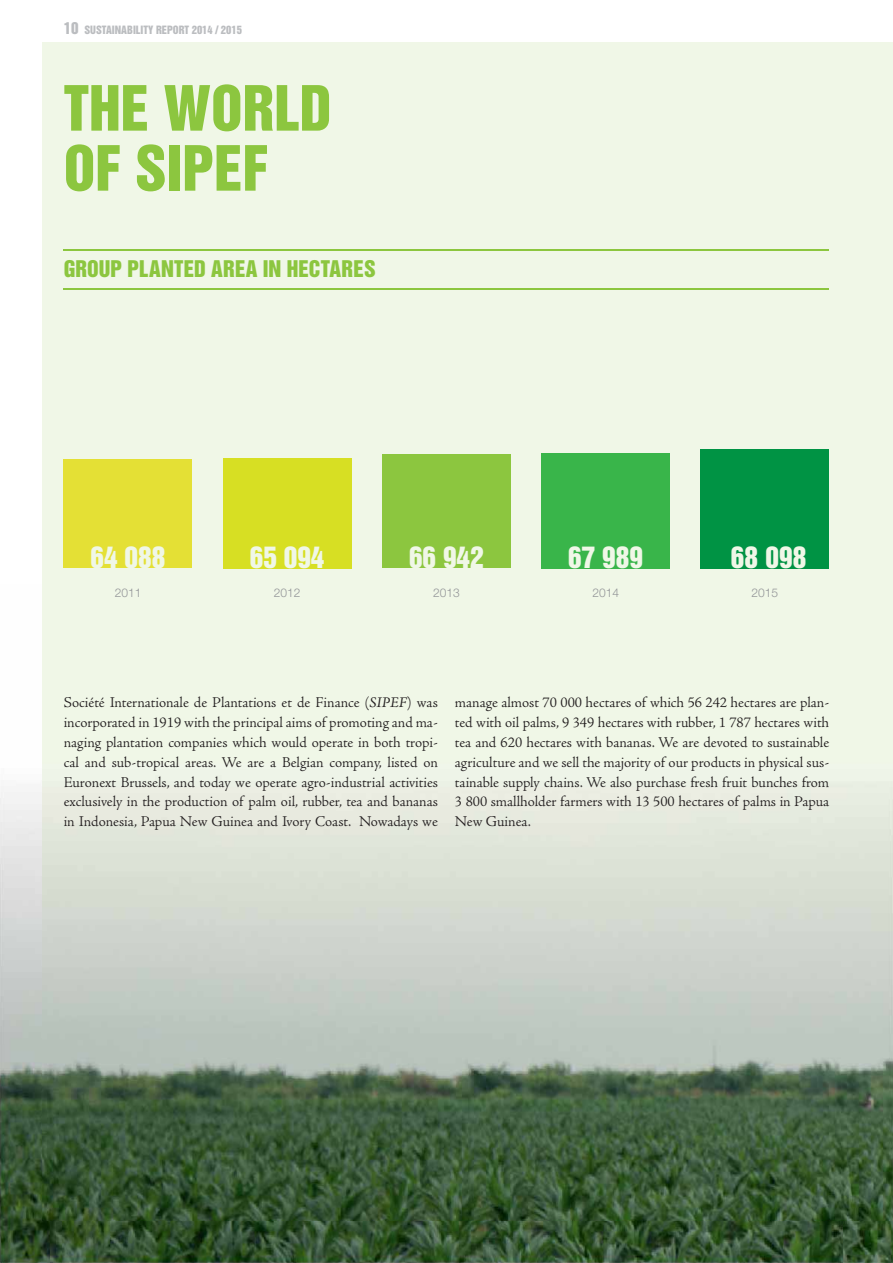
<style>
.page{position:relative;width:893px;height:1263px;background:#fff}
.page>*{position:absolute;margin:0;border:0;box-sizing:border-box;transform-origin:0 0}
.t1{font:57px/60px "Helvetica Inserat LT Std";color:#8cc63f}
.t2{font:27.15px "Helvetica Inserat LT Std";color:#f0f7e7}
.t3{font:21px "Helvetica Inserat LT Std";letter-spacing:.005em;color:#8cc63f}
.t4{font:300 15px/19.8px "Adobe Jenson Pro";color:#231f20;text-align:justify}
.t5{font:300 12px "Helvetica Neue LT Std";color:#939598}
.t6{font:10.5px "Helvetica Inserat LT Std";color:#bbbdc0}
.s1{font-size:15px}
.s2{font-weight:400;font-style:italic}
</style>
<div class="page">
<div style="left:42px;top:43px;width:851px;height:1177px;background:#f0f7e7"></div>
<img style="left:0;top:786px;width:51px;height:477px">
<img style="left:51px;top:1220px;width:842px;height:43px">
<img style="left:42px;top:786px;width:851px;height:434px">
<div style="left:541px;top:453px;width:129px;height:115px;background:#39b54a"></div>
<div style="left:382px;top:455px;width:129px;height:113px;background:#8cc63f"></div>
<div style="left:223px;top:458px;width:128px;height:110px;background:#d7df23"></div>
<div style="left:64px;top:459px;width:128px;height:109px;background:#e4e035"></div>
<div style="left:701px;top:449px;width:128px;height:119px;background:#009344"></div>
<hr style="left:64px;top:249px;width:765px;height:2px;background:#8cc63f">
<hr style="left:64px;top:288px;width:765px;height:1px;background:#8cc63f">
<p class="t6" style="left:64px;top:25px;width:180px"><span class="s1">10</span> SUSTAINABILITY REPORT 2014 / 2015</p>
<h1 class="t1" style="left:64px;top:80px;width:269px">THE WORLD<br>OF SIPEF</h1>
<h3 class="t3" style="left:64px;top:259px;width:313px">GROUP PLANTED AREA IN HECTARES</h3>
<h2 class="t2" style="left:91px;top:543px;width:76px">64 088</h2>
<h2 class="t2" style="left:250px;top:543px;width:76px">65 094</h2>
<h2 class="t2" style="left:409px;top:543px;width:76px">66 942</h2>
<h2 class="t2" style="left:568px;top:543px;width:76px">67 989</h2>
<h2 class="t2" style="left:731px;top:543px;width:77px">68 098</h2>
<p class="t5" style="left:115px;top:589px;width:28px">2011</p>
<p class="t5" style="left:274px;top:589px;width:28px">2012</p>
<p class="t5" style="left:592px;top:589px;width:28px">2014</p>
<p class="t5" style="left:751px;top:589px;width:28px">2015</p>
<p class="t5" style="left:433px;top:589px;width:28px">2013</p>
<p class="t4" style="left:64px;top:694px;width:376px">Société Internationale de Plantations et de Finance (<span class="s2">SIPEF</span>) was incorporated in 1919 with the principal aims of promoting and ma&shy;naging plantation companies which would operate in both tropi&shy;cal and sub-tropical areas. We are a Belgian company, listed on Euronext Brussels, and today we operate agro-industrial activities exclusively in the production of palm oil, rubber, tea and bananas in Indonesia, Papua New Guinea and Ivory Coast. Nowadays we</p>
<p class="t4" style="left:455px;top:694px;width:376px">manage almost 70 000 hectares of which 56 242 hectares are plan&shy;ted with oil palms, 9 349 hectares with rubber, 1 787 hectares with tea and 620 hectares with bananas. We are devoted to sustainable agriculture and we sell the majority of our products in physical sus&shy;tainable supply chains. We also purchase fresh fruit bunches from 3 800 smallholder farmers with 13 500 hectares of palms in Papua New Guinea.</p>
</div>
